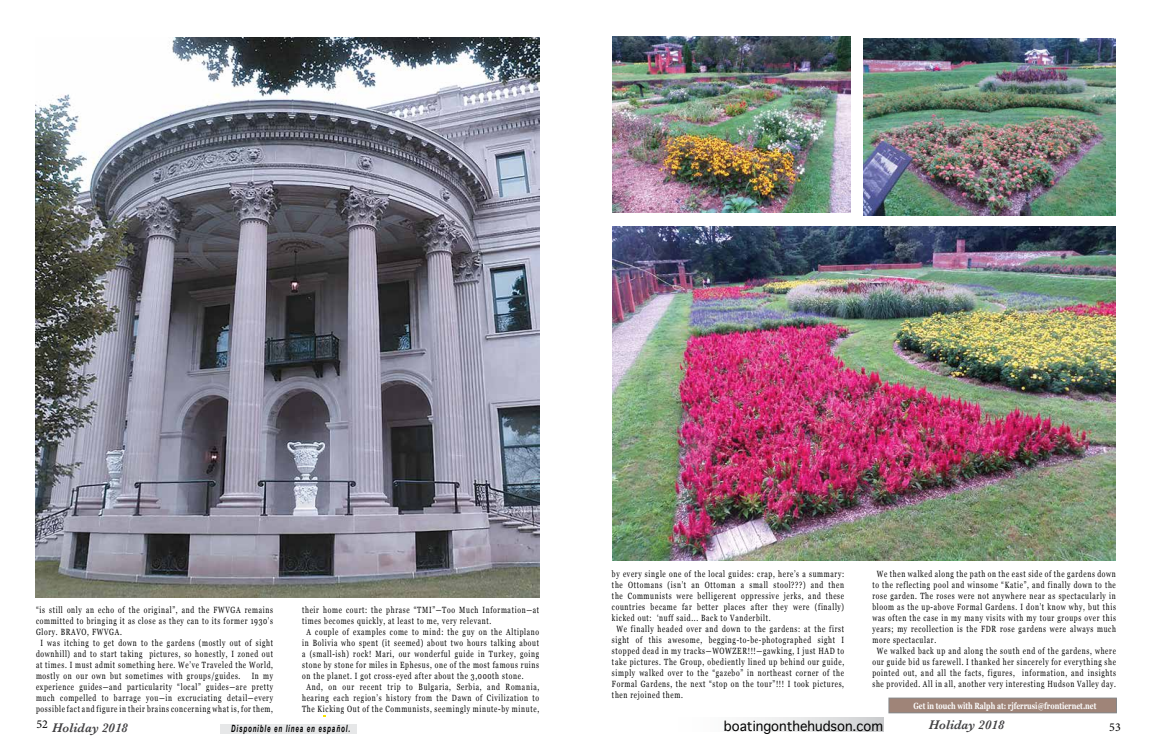
<style>
.page{position:relative;width:1152px;height:756px;background:#fff}
.page>*{position:absolute;margin:0;border:0;box-sizing:border-box;transform-origin:0 0}
.t1{font:italic 600 13px "Baskerville";color:#414042}
.t2{font:13px "Geneva";color:#000}
.t3{font:12px "Minion Pro";color:#000}
.t4{font:italic 700 10px "Arial Narrow";letter-spacing:.12em;color:#000;scale:.75 1}
.t5{font:9px "Georgia";letter-spacing:.1em;color:#000;scale:.75 1}
.t6{font:700 9px "Georgia";color:#fff;scale:.75 1}
</style>
<div class="page">
<svg style="left:754px;top:717px;width:129px;height:15px"></svg>
<div style="left:220px;top:724px;width:137px;height:9px;background:#e6e7e8"></div>
<div style="left:889px;top:698px;width:227px;height:15px;background:#9f8478"></div>
<div style="left:888px;top:698px;width:229px;height:15px;border:1px solid #86888a"></div>
<img style="left:35px;top:37px;width:504px;height:560px">
<img style="left:612px;top:227px;width:504px;height:334px">
<img style="left:612px;top:36px;width:239px;height:177px">
<img style="left:863px;top:39px;width:252px;height:177px">
<p class="t5" style="left:36px;top:604px;width:318px">“is still only an echo of the original”, and the FWVGA remains</p>
<p class="t5" style="left:36px;top:615px;width:318px">committed to bringing it as close as they can to its former 1930’s</p>
<p class="t5" style="left:36px;top:626px;width:116px">Glory. BRAVO, FWVGA.</p>
<p class="t5" style="left:41px;top:637px;width:312px">I was itching to get down to the gardens (mostly out of sight</p>
<p class="t5" style="left:36px;top:648px;width:318px">downhill) and to start taking pictures, so honestly, I zoned out</p>
<p class="t5" style="left:36px;top:659px;width:318px">at times. I must admit something here. We’ve Traveled the World,</p>
<p class="t5" style="left:36px;top:670px;width:318px">mostly on our own but sometimes with groups/guides. In my</p>
<p class="t5" style="left:36px;top:681px;width:318px">experience guides—and particularity “local” guides—are pretty</p>
<p class="t5" style="left:36px;top:692px;width:318px">much compelled to barrage you—in excruciating detail—every</p>
<p class="t5" style="left:36px;top:703px;width:318px">possible fact and figure in their brains concerning what is, for them,</p>
<p class="t5" style="left:302px;top:604px;width:318px">their home court: the phrase “TMI”—Too Much Information—at</p>
<p class="t5" style="left:302px;top:615px;width:254px">times becomes quickly, at least to me, very relevant.</p>
<p class="t5" style="left:307px;top:626px;width:312px">A couple of examples come to mind: the guy on the Altiplano</p>
<p class="t5" style="left:302px;top:637px;width:318px">in Bolivia who spent (it seemed) about two hours talking about</p>
<p class="t5" style="left:302px;top:648px;width:318px">a (small-ish) rock! Mari, our wonderful guide in Turkey, going</p>
<p class="t5" style="left:302px;top:659px;width:318px">stone by stone for miles in Ephesus, one of the most famous ruins</p>
<p class="t5" style="left:302px;top:670px;width:297px">on the planet. I got cross-eyed after about the 3,000th stone.</p>
<p class="t5" style="left:307px;top:681px;width:312px">And, on our recent trip to Bulgaria, Serbia, and Romania,</p>
<p class="t5" style="left:302px;top:692px;width:318px">hearing each region’s history from the Dawn of Civilization to</p>
<p class="t5" style="left:302px;top:703px;width:318px">The Kicking Out of the Communists, seemingly minute-by minute,</p>
<p class="t5" style="left:612px;top:567px;width:311px">by every single one of the local guides: crap, here’s a summary:</p>
<p class="t5" style="left:612px;top:578px;width:311px">the Ottomans (isn’t an Ottoman a small stool???) and then</p>
<p class="t5" style="left:612px;top:589px;width:311px">the Communists were belligerent oppressive jerks, and these</p>
<p class="t5" style="left:612px;top:600px;width:311px">countries became far better places after they were (finally)</p>
<p class="t5" style="left:612px;top:611px;width:213px">kicked out: ‘nuff said... Back to Vanderbilt.</p>
<p class="t5" style="left:616px;top:622px;width:305px">We finally headed over and down to the gardens: at the first</p>
<p class="t5" style="left:612px;top:633px;width:311px">sight of this awesome, begging-to-be-photographed sight I</p>
<p class="t5" style="left:612px;top:644px;width:311px">stopped dead in my tracks—WOWZER!!!—gawking, I just HAD to</p>
<p class="t5" style="left:612px;top:655px;width:311px">take pictures. The Group, obediently lined up behind our guide,</p>
<p class="t5" style="left:612px;top:666px;width:311px">simply walked over to the “gazebo” in northeast corner of the</p>
<p class="t5" style="left:612px;top:677px;width:311px">Formal Gardens, the next “stop on the tour”!!! I took pictures,</p>
<p class="t5" style="left:612px;top:688px;width:96px">then rejoined them.</p>
<p class="t5" style="left:877px;top:567px;width:320px">We then walked along the path on the east side of the gardens down</p>
<p class="t5" style="left:872px;top:578px;width:326px">to the reflecting pool and winsome “Katie”, and finally down to the</p>
<p class="t5" style="left:872px;top:589px;width:326px">rose garden. The roses were not anywhere near as spectacularly in</p>
<p class="t5" style="left:872px;top:600px;width:326px">bloom as the up-above Formal Gardens. I don’t know why, but this</p>
<p class="t5" style="left:872px;top:611px;width:326px">was often the case in my many visits with my tour groups over this</p>
<p class="t5" style="left:872px;top:622px;width:326px">years; my recollection is the FDR rose gardens were always much</p>
<p class="t5" style="left:872px;top:633px;width:86px">more spectacular.</p>
<p class="t5" style="left:877px;top:644px;width:320px">We walked back up and along the south end of the gardens, where</p>
<p class="t5" style="left:872px;top:655px;width:326px">our guide bid us farewell. I thanked her sincerely for everything she</p>
<p class="t5" style="left:872px;top:666px;width:326px">pointed out, and all the facts, figures, information, and insights</p>
<p class="t5" style="left:872px;top:677px;width:326px">she provided. All in all, another very interesting Hudson Valley day.</p>
<p class="t6" style="left:913px;top:699px;width:245px">Get in touch with Ralph at: rjferrusi@frontiernet.net</p>
<h1 class="t1" style="left:36px;top:719px;width:93px"><sup>52</sup> Holiday 2018</h1>
<p class="t4" style="left:231px;top:721px;width:160px">Disponible en línea en español.</p>
<h1 class="t2" style="left:724px;top:719px;width:161px">boatingonthehudson.com</h1>
<h1 class="t1" style="left:929px;top:716px;width:77px">Holiday 2018</h1>
<h2 class="t3" style="left:1109px;top:719px;width:13px">53</h2>
</div>
